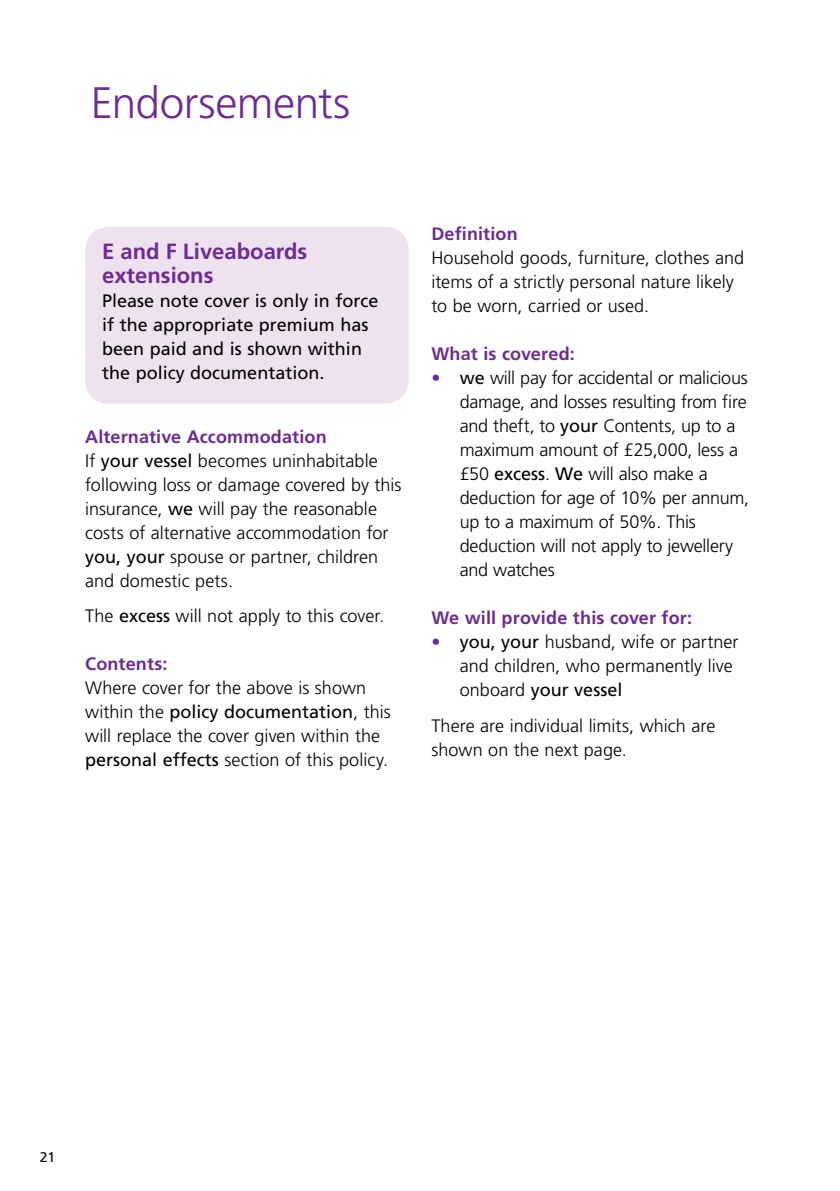
<style>
.page{position:relative;width:840px;height:1191px;background:#fff}
.page>*{position:absolute;margin:0;border:0;box-sizing:border-box;transform-origin:0 0}
.t1{font:300 44px "Frutiger LT Std";letter-spacing:-.01em;color:#6d2c91}
.t2{font:700 22px/24px "Frutiger LT Std";color:#6d2c91}
.t3{font:300 18px/24px "Frutiger LT Std";color:#000}
.t4{font:18px/24px "Frutiger LT Std";color:#000}
.t5{font:700 18px "Frutiger LT Std";letter-spacing:.01em;color:#6d2c91}
.t6{font:14px "Frutiger LT Std";color:#000}
.s1{font-weight:700;color:#6d2c91}
.s2{font-weight:400}
.s3{color:#6d2c91}
</style>
<div class="page">
<div style="left:85px;top:227px;width:323px;height:176px;background:#efe2ef;border-radius:23px"></div>
<h1 class="t1" style="left:91px;top:78px;width:261px">Endorsements</h1>
<p class="t2" style="left:102px;top:239px;width:206px">E and F Liveaboards extensions</p>
<p class="t4" style="left:102px;top:289px;width:278px">Please note cover is only in force if the appropriate premium has been paid and is shown within the policy documentation.</p>
<p class="t3" style="left:85px;top:425px;width:318px"><span class="s1">Alternative Accommodation<br></span>If <span class="s2">your vessel</span> becomes uninhabitable following loss or damage covered by this insurance, <span class="s2">we</span> will pay the reasonable costs of alternative accommodation for <span class="s2">you, your</span> spouse or partner, children and domestic pets.</p>
<p class="t3" style="left:85px;top:604px;width:301px">The <span class="s2">excess</span> will not apply to this cover.</p>
<p class="t5" style="left:85px;top:653px;width:84px">Contents:</p>
<p class="t3" style="left:85px;top:676px;width:307px">Where cover for the above is shown within the <span class="s2">policy documentation</span>, this will replace the cover given within the <span class="s2">personal effects</span> section of this policy.</p>
<p class="t5" style="left:431px;top:223px;width:88px">Definition</p>
<p class="t3" style="left:431px;top:246px;width:314px">Household goods, furniture, clothes and items of a strictly personal nature likely to be worn, carried or used.</p>
<p class="t5" style="left:431px;top:343px;width:145px">What is covered:</p>
<p class="t3" style="left:459px;top:366px;width:291px;text-indent:-28px"><span class="s3">•</span> <span class="s2">we</span> will pay for accidental or malicious damage, and losses resulting from fire and theft, to <span class="s2">your</span> Contents, up to a maximum amount of £25,000, less a £50 <span class="s2">excess</span>. <span class="s2">We</span> will also make a deduction for age of 10% per annum, up to a maximum of 50%. This deduction will not apply to jewellery and watches</p>
<p class="t5" style="left:431px;top:607px;width:262px">We will provide this cover for:</p>
<p class="t3" style="left:459px;top:630px;width:280px;text-indent:-28px"><span class="s3">•</span> <span class="s2">you, your</span> husband, wife or partner and children, who permanently live onboard <span class="s2">your vessel</span></p>
<p class="t3" style="left:431px;top:714px;width:285px">There are individual limits, which are shown on the next page.</p>
<p class="t6" style="left:40px;top:1148px;width:17px">21</p>
</div>
